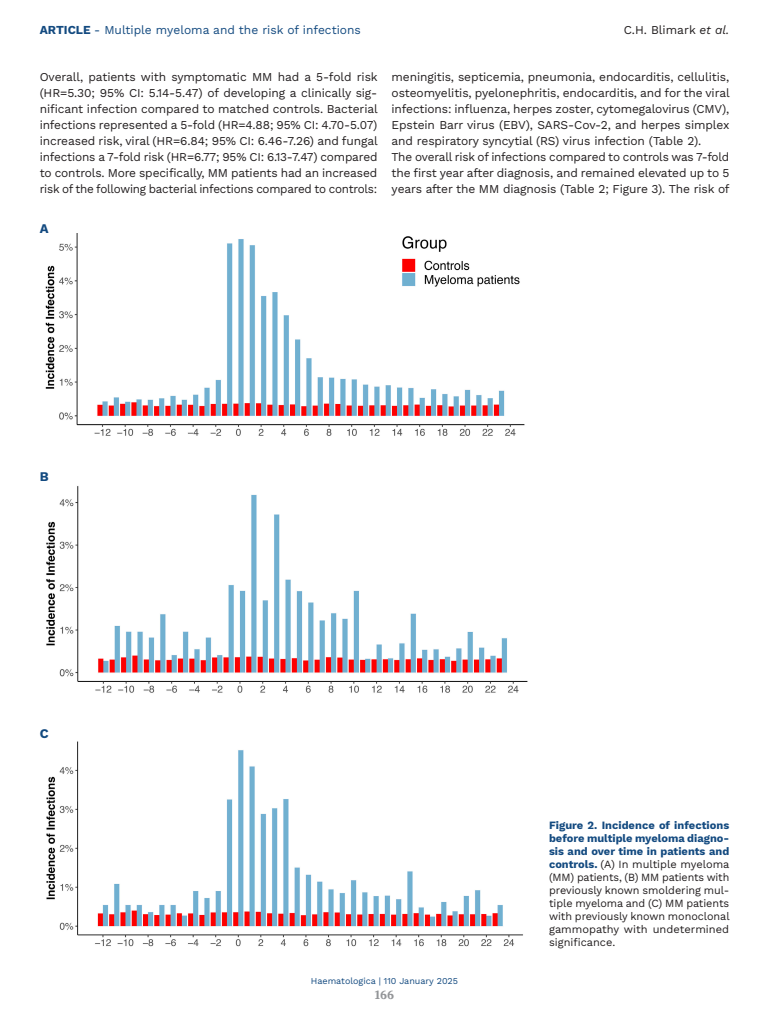
<style>
.page{position:relative;width:769px;height:1024px;background:#fff}
.page>*{position:absolute;margin:0;border:0;box-sizing:border-box;transform-origin:0 0}
.LETTERE_Figure{font:700 13px "Work Sans";color:#134a80}
.TESTO{font:12px/16px "Work Sans";letter-spacing:-.01em;color:#231f20;text-align:justify}
.t1{font:12px "Work Sans";color:#134a80}
.t2{font:700 12px "Volkhov";color:#939598}
.DIDA_Figura{font:11px/13px "Work Sans";color:#231f20;text-align:justify}
.t3{font:9px "Work Sans";color:#134a80}
.s1{font-weight:700}
.s2{font-style:italic}
.s3{font-weight:700;color:#134a80}
</style>
<div class="page">
<img style="left:45px;top:233px;width:483px;height:714px">
<p class="t1" style="left:40px;top:21px;width:322px"><span class="s1">ARTICLE</span> - Multiple myeloma and the risk of infections</p>
<p class="TESTO" style="left:623px;top:21px;width:107px">C.H. Blimark <span class="s2">et al.</span></p>
<p class="TESTO" style="left:40px;top:69px;width:339px">Overall, patients with symptomatic MM had a 5-fold risk (HR=5.30; 95% CI: 5.14-5.47) of developing a clinically sig&shy;nificant infection compared to matched controls. Bacterial infections represented a 5-fold (HR=4.88; 95% CI: 4.70-5.07) increased risk, viral (HR=6.84; 95% CI: 6.46-7.26) and fungal infections a 7-fold risk (HR=6.77; 95% CI: 6.13-7.47) compared to controls. More specifically, MM patients had an increased risk of the following bacterial infections compared to controls:</p>
<p class="TESTO" style="left:391px;top:69px;width:339px">meningitis, septicemia, pneumonia, endocarditis, cellulitis, osteomyelitis, pyelonephritis, endocarditis, and for the viral infections: influenza, herpes zoster, cytomegalovirus (CMV), Epstein Barr virus (EBV), SARS-Cov-2, and herpes simplex and respiratory syncytial (RS) virus infection (Table 2).</p>
<p class="TESTO" style="left:391px;top:149px;width:339px">The overall risk of infections compared to controls was 7-fold the first year after diagnosis, and remained elevated up to 5 years after the MM diagnosis (Table 2; Figure 3). The risk of</p>
<p class="LETTERE_Figure" style="left:40px;top:221px;width:10px">A</p>
<p class="LETTERE_Figure" style="left:40px;top:469px;width:10px">B</p>
<p class="LETTERE_Figure" style="left:40px;top:725px;width:10px">C</p>
<p class="t3" style="left:311px;top:974px;width:149px">Haematologica | 110 January 2025</p>
<p class="t2" style="left:374px;top:987px;width:21px">166</p>
<p class="DIDA_Figura" style="left:549px;top:818px;width:182px"><span class="s3">Figure 2. Incidence of infections before multiple myeloma diagno&shy;sis and over time in patients and controls.</span> (A) In multiple myeloma (MM) patients, (B) MM patients with previously known smoldering mul&shy;tiple myeloma and (C) MM patients with previously known monoclonal gammopathy with undetermined significance.</p>
</div>
